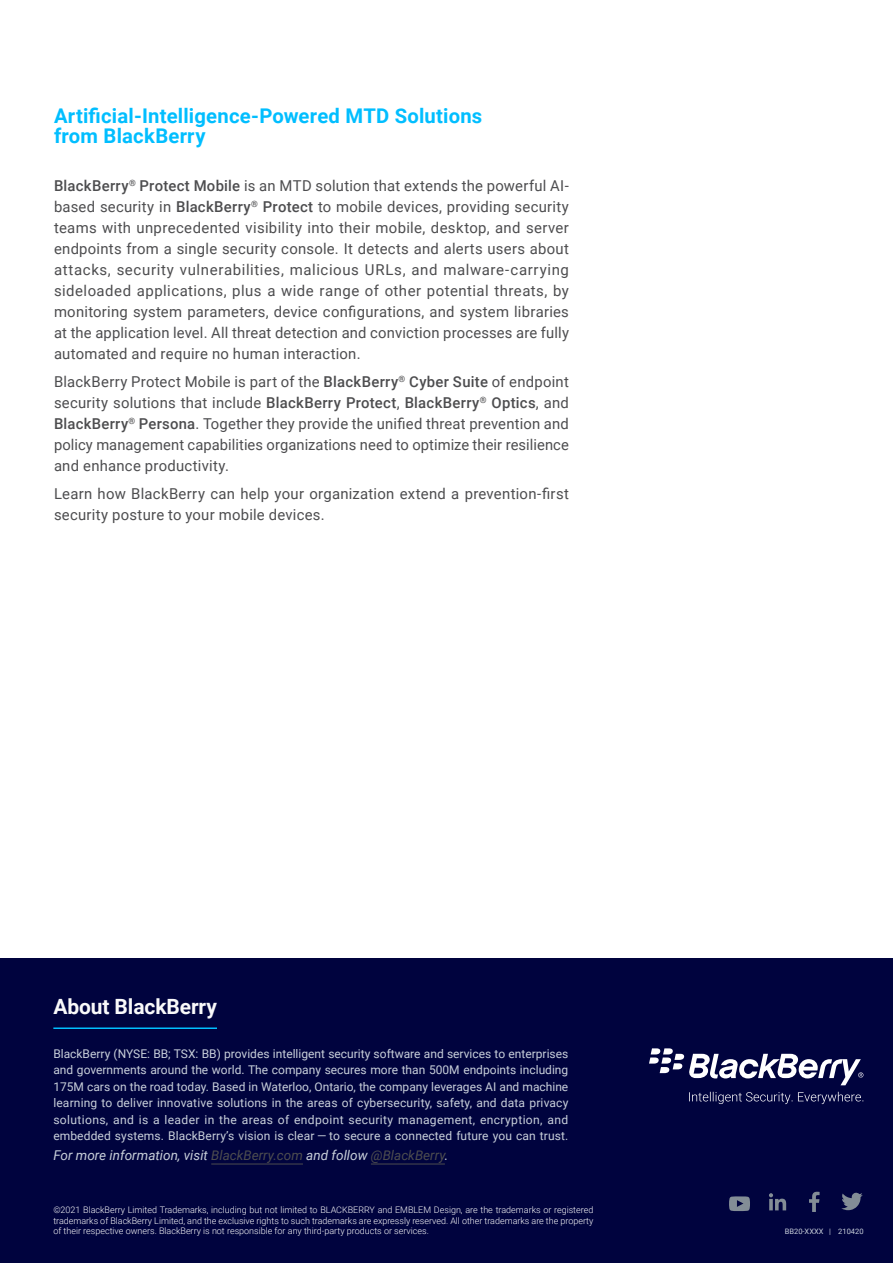
<style>
.page{position:relative;width:893px;height:1263px;background:#fff}
.page>*{position:absolute;margin:0;border:0;box-sizing:border-box;transform-origin:0 0}
.t1{font:700 21px "Roboto";letter-spacing:-.005em;color:#f9f9fa}
.t2{font:700 20.25px/20.2px "Roboto";letter-spacing:.01em;color:#01beff}
.t3{font:15px/21px "Roboto";letter-spacing:.015em;color:#4d4d4f;text-align:justify}
.t4{font:italic 13.5px "Roboto";color:#c8cfda}
.t5{font:12px/16.5px "Roboto";letter-spacing:.005em;color:#c8cfda;text-align:justify}
.t6{font:300 9px/10.5px "Roboto";color:#f9f9fa;text-align:justify}
.t7{font:7.5px "Roboto";color:#c8cfda}
.s1{font-weight:500}
.s2{color:#4d4d4f}
</style>
<div class="page">
<div style="left:0;top:958px;width:893px;height:305px;background:#00033e"></div>
<svg style="left:649px;top:1048px;width:214px;height:37px"></svg>
<svg style="left:689px;top:1092px;width:174px;height:12px"></svg>
<svg style="left:809px;top:1192px;width:11px;height:20px"></svg>
<svg style="left:841px;top:1192px;width:22px;height:18px"></svg>
<svg style="left:769px;top:1193px;width:17px;height:17px"></svg>
<svg style="left:729px;top:1196px;width:21px;height:15px"></svg>
<hr style="left:53px;top:1027px;width:164px;height:2px;background:#01beff">
<hr style="left:211px;top:1164px;width:92px;height:1px;background:#4d4d4f">
<hr style="left:371px;top:1164px;width:74px;height:1px;background:#4d4d4f">
<h2 class="t2" style="left:54px;top:105px;width:430px">Artificial-Intelligence-Powered MTD Solutions from BlackBerry</h2>
<p class="t3" style="left:54px;top:175px;width:517px"><span class="s1">BlackBerry</span><sup>®</sup> <span class="s1">Protect Mobile</span> is an MTD solution that extends the powerful AI&shy;based security in <span class="s1">BlackBerry</span><sup>®</sup> <span class="s1">Protect</span> to mobile devices, providing security teams with unprecedented visibility into their mobile, desktop, and server endpoints from a single security console. It detects and alerts users about attacks, security vulnerabilities, malicious URLs, and malware-carrying sideloaded applications, plus a wide range of other potential threats, by monitoring system parameters, device configurations, and system libraries at the application level. All threat detection and conviction processes are fully automated and require no human interaction.</p>
<p class="t3" style="left:54px;top:371px;width:516px">BlackBerry Protect Mobile is part of the <span class="s1">BlackBerry</span><sup>®</sup> <span class="s1">Cyber Suite</span> of endpoint security solutions that include <span class="s1">BlackBerry Protect</span>, <span class="s1">BlackBerry</span><sup>®</sup> <span class="s1">Optics</span>, and <span class="s1">BlackBerry</span><sup>®</sup> <span class="s1">Persona</span>. Together they provide the unified threat prevention and policy management capabilities organizations need to optimize their resilience and enhance productivity.</p>
<p class="t3" style="left:54px;top:483px;width:516px">Learn how BlackBerry can help your organization extend a prevention-first security posture to your mobile devices.</p>
<h1 class="t1" style="left:53px;top:992px;width:165px">About BlackBerry</h1>
<p class="t5" style="left:53px;top:1044px;width:517px">BlackBerry (NYSE: BB; TSX: BB) provides intelligent security software and services to enterprises and governments around the world. The company secures more than 500M endpoints including 175M cars on the road today. Based in Waterloo, Ontario, the company leverages AI and machine learning to deliver innovative solutions in the areas of cybersecurity, safety, and data privacy solutions, and is a leader in the areas of endpoint security management, encryption, and embedded systems. BlackBerry’s vision is clear — to secure a connected future you can trust.</p>
<p class="t4" style="left:53px;top:1145px;width:397px">For more information, visit <span class="s2">BlackBerry.com</span> and follow <span class="s2">@BlackBerry</span>.</p>
<p class="t6" style="left:53px;top:1204px;width:542px">©2021 BlackBerry Limited Trademarks, including but not limited to BLACKBERRY and EMBLEM Design, are the trademarks or registered trademarks of BlackBerry Limited, and the exclusive rights to such trademarks are expressly reserved. All other trademarks are the property of their respective owners. BlackBerry is not responsible for any third-party products or services.</p>
<p class="t7" style="left:785px;top:1226px;width:80px">BB20-XXXX | 210420</p>
</div>
